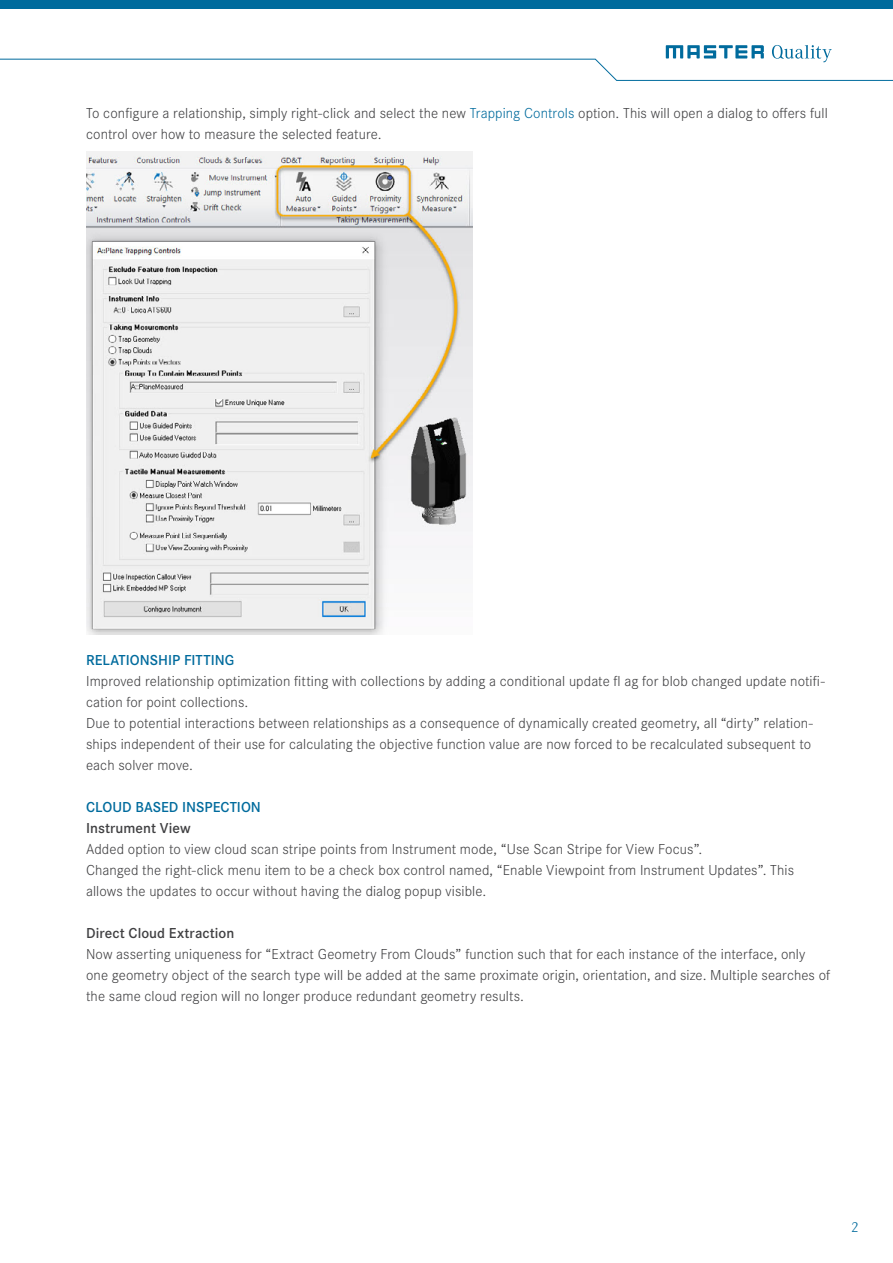
<style>
.page{position:relative;width:893px;height:1263px;background:#fff}
.page>*{position:absolute;margin:0;border:0;box-sizing:border-box;transform-origin:0 0}
.t1{font:300 15px/21px "Corporate S";letter-spacing:.005em;color:#404042}
.t2{font:600 15px "Corporate S";color:#006b9d}
.t3{font:600 15px "Corporate S";letter-spacing:.005em;color:#404042}
.t4{font:300 15px "Corporate A";color:#006b9d}
.s1{color:#006b9d}
</style>
<div class="page">
<svg style="left:0;top:45px;width:893px;height:36px"></svg>
<div style="left:0;top:0;width:893px;height:9px;background:#006b9d"></div>
<img style="left:86px;top:152px;width:386px;height:482px">
<p class="t1" style="left:86px;top:102px;width:743px">To configure a relationship, simply right-click and select the new <span class="s1">Trapping Controls</span> option. This will open a dialog to offers full control over how to measure the selected feature.</p>
<p class="t2" style="left:86px;top:649px;width:150px">RELATIONSHIP FITTING</p>
<p class="t1" style="left:86px;top:669px;width:740px">Improved relationship optimization fitting with collections by adding a conditional update fl ag for blob changed update notifi&shy;cation for point collections.<br>Due to potential interactions between relationships as a consequence of dynamically created geometry, all “dirty” relation&shy;ships independent of their use for calculating the objective function value are now forced to be recalculated subsequent to each solver move.</p>
<p class="t2" style="left:86px;top:796px;width:176px">CLOUD BASED INSPECTION</p>
<p class="t3" style="left:86px;top:817px;width:106px">Instrument View</p>
<p class="t1" style="left:86px;top:837px;width:709px">Added option to view cloud scan stripe points from Instrument mode, “Use Scan Stripe for View Focus”.<br>Changed the right-click menu item to be a check box control named, “Enable Viewpoint from Instrument Updates”. This allows the updates to occur without having the dialog popup visible.</p>
<p class="t3" style="left:86px;top:922px;width:150px">Direct Cloud Extraction</p>
<p class="t1" style="left:86px;top:942px;width:746px">Now asserting uniqueness for “Extract Geometry From Clouds” function such that for each instance of the interface, only one geometry object of the search type will be added at the same proximate origin, orientation, and size. Multiple searches of the same cloud region will no longer produce redundant geometry results.</p>
<p class="t4" style="left:851px;top:1217px;width:9px">2</p>
</div>
